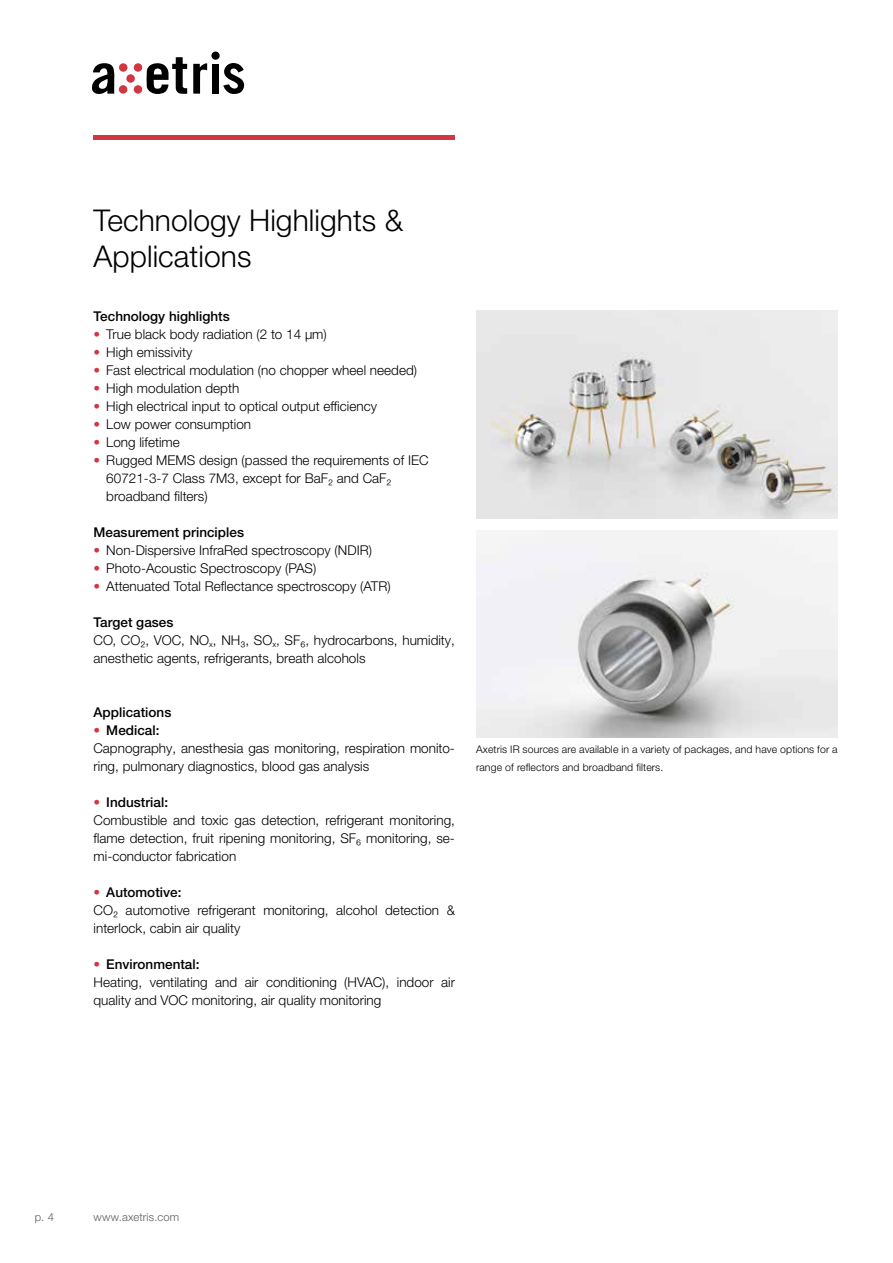
<style>
.page{position:relative;width:893px;height:1263px;background:#fff}
.page>*{position:absolute;margin:0;border:0;box-sizing:border-box;transform-origin:0 0}
.t1{font:300 30px/36px "Helvetica Neue LTW1 G";color:#000}
.t2{font:300 13.5px/18px "Helvetica Neue LTW1 G";color:#000}
.t3{font:500 13.5px "Helvetica Neue LTW1 G";color:#000}
.t4{font:300 11.25px "Helvetica Neue LTW1 G";letter-spacing:.01em;color:#605d5a}
.t5{font:300 10.5px/18px "Helvetica Neue LTW1 G";letter-spacing:.01em;color:#000}
.s1{color:#d33641}
.s2{font-weight:500}
.s3{font-weight:500;color:#d33641}
</style>
<div class="page">
<div style="left:211px;top:52px;width:9px;height:8px;background:#000;border-radius:50%"></div>
<div style="left:119px;top:63px;width:8px;height:9px;background:#d33641;border-radius:50%"></div>
<div style="left:134px;top:63px;width:8px;height:9px;background:#d33641;border-radius:50%"></div>
<div style="left:126px;top:74px;width:9px;height:9px;background:#d33641;border-radius:50%"></div>
<div style="left:119px;top:85px;width:8px;height:9px;background:#d33641;border-radius:50%"></div>
<div style="left:134px;top:85px;width:8px;height:9px;background:#d33641;border-radius:50%"></div>
<svg style="left:193px;top:63px;width:14px;height:31px"></svg>
<svg style="left:223px;top:63px;width:21px;height:31px"></svg>
<div style="left:212px;top:64px;width:7px;height:30px;background:#000"></div>
<svg style="left:92px;top:63px;width:23px;height:31px"></svg>
<svg style="left:146px;top:57px;width:41px;height:37px"></svg>
<hr style="left:93px;top:136px;width:362px;height:4px;background:#d33641">
<img style="left:476px;top:311px;width:362px;height:207px">
<img style="left:476px;top:530px;width:362px;height:208px">
<h1 class="t1" style="left:94px;top:202px;width:311px">Technology Highlights &amp;<br>Applications</h1>
<p class="t3" style="left:94px;top:308px;width:138px">Technology highlights</p>
<p class="t2" style="left:94px;top:325px;width:235px"><span class="s1">•</span> True black body radiation (2 to 14 μm)</p>
<p class="t2" style="left:94px;top:343px;width:100px"><span class="s1">•</span> High emissivity</p>
<p class="t2" style="left:94px;top:361px;width:325px"><span class="s1">•</span> Fast electrical modulation (no chopper wheel needed)</p>
<p class="t2" style="left:94px;top:379px;width:147px"><span class="s1">•</span> High modulation depth</p>
<p class="t2" style="left:94px;top:397px;width:285px"><span class="s1">•</span> High electrical input to optical output efficiency</p>
<p class="t2" style="left:94px;top:415px;width:159px"><span class="s1">•</span> Low power consumption</p>
<p class="t2" style="left:94px;top:433px;width:88px"><span class="s1">•</span> Long lifetime</p>
<p class="t2" style="left:106px;top:451px;width:324px;text-indent:-13px"><span class="s1">•</span> Rugged MEMS design (passed the requirements of IEC<br>60721-3-7 Class 7M3, except for BaF₂ and CaF₂ broadband filters)</p>
<p class="t3" style="left:94px;top:524px;width:152px">Measurement principles</p>
<p class="t2" style="left:94px;top:541px;width:280px"><span class="s1">•</span> Non-Dispersive InfraRed spectroscopy (NDIR)</p>
<p class="t2" style="left:94px;top:559px;width:224px"><span class="s1">•</span> Photo-Acoustic Spectroscopy (PAS)</p>
<p class="t2" style="left:94px;top:577px;width:299px"><span class="s1">•</span> Attenuated Total Reflectance spectroscopy (ATR)</p>
<p class="t2" style="left:94px;top:613px;width:363px"><span class="s2">Target gases<br></span>CO, CO₂, VOC, NO<sub>x</sub>, NH₃, SO<sub>x</sub>, SF₆, hydrocarbons, humidity, anesthetic agents, refrigerants, breath alcohols</p>
<p class="t3" style="left:94px;top:704px;width:79px">Applications</p>
<p class="t2" style="left:94px;top:721px;width:363px"><span class="s3">•</span> <span class="s2">Medical:<br></span>Capnography, anesthesia gas monitoring, respiration monito&shy;ring, pulmonary diagnostics, blood gas analysis</p>
<p class="t2" style="left:94px;top:793px;width:363px"><span class="s3">•</span> <span class="s2">Industrial:<br></span>Combustible and toxic gas detection, refrigerant monitoring, flame detection, fruit ripening monitoring, SF₆ monitoring, se&shy;mi-conductor fabrication</p>
<p class="t2" style="left:94px;top:883px;width:363px"><span class="s3">•</span> <span class="s2">Automotive:<br></span>CO₂ automotive refrigerant monitoring, alcohol detection &amp; interlock, cabin air quality</p>
<p class="t2" style="left:94px;top:955px;width:363px"><span class="s3">•</span> <span class="s2">Environmental:<br></span>Heating, ventilating and air conditioning (HVAC), indoor air quality and VOC monitoring, air quality monitoring</p>
<p class="t5" style="left:476px;top:740px;width:363px">Axetris IR sources are available in a variety of packages, and have options for a range of reflectors and broadband filters.</p>
<p class="t4" style="left:35px;top:1210px;width:21px">p. 4</p>
<p class="t4" style="left:94px;top:1210px;width:87px">www.axetris.com</p>
</div>
